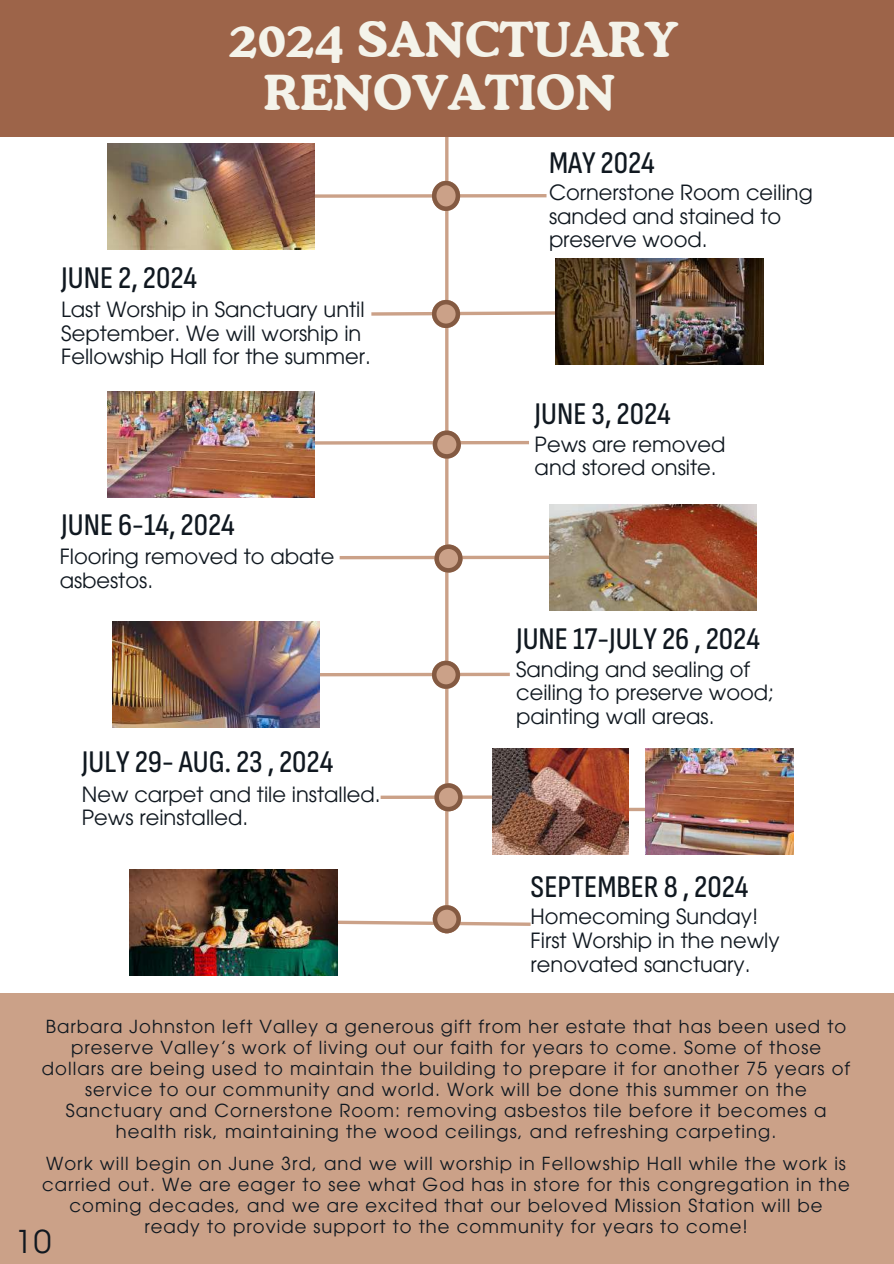
<style>
.page{position:relative;width:894px;height:1264px;background:#fff}
.page>*{position:absolute;margin:0;border:0;box-sizing:border-box;transform-origin:0 0}
.t1{font:700 48px/52.8px "Cooper BT";color:#f4f3ea;text-align:center}
.t2{font:500 31.5px "Sofia Sans Condensed";color:#101820}
.t3{font:31.5px "ITC Avant Garde Pro";color:#101820}
.t4{font:21px/23.7px "ITC Avant Garde Pro";color:#101820}
.t5{font:18px/21px "ITC Avant Garde Pro";letter-spacing:.06em;color:#101820;text-align:center}
</style>
<div class="page">
<div style="left:0;top:993px;width:893px;height:270px;background:#cba188"></div>
<svg style="left:315px;top:194px;width:231px;height:4px"></svg>
<svg style="left:380px;top:795px;width:112px;height:4px"></svg>
<hr style="left:445px;top:137px;width:3px;height:796px;background:#cba188">
<svg style="left:432px;top:181px;width:28px;height:30px"></svg>
<svg style="left:371px;top:300px;width:393px;height:28px"></svg>
<hr style="left:297px;top:441px;width:232px;height:3px;background:#cba188">
<svg style="left:432px;top:430px;width:29px;height:28px"></svg>
<svg style="left:339px;top:555px;width:210px;height:4px"></svg>
<svg style="left:434px;top:544px;width:28px;height:28px"></svg>
<svg style="left:320px;top:672px;width:189px;height:4px"></svg>
<svg style="left:432px;top:660px;width:28px;height:29px"></svg>
<svg style="left:434px;top:783px;width:28px;height:28px"></svg>
<svg style="left:337px;top:905px;width:194px;height:28px"></svg>
<div style="left:0;top:0;width:893px;height:137px;background:#9d6449"></div>
<img style="left:107px;top:143px;width:207px;height:106px">
<img style="left:555px;top:259px;width:207px;height:106px">
<img style="left:107px;top:392px;width:207px;height:105px">
<svg style="left:628px;top:807px;width:17px;height:4px"></svg>
<img style="left:492px;top:749px;width:136px;height:105px">
<img style="left:645px;top:749px;width:148px;height:105px">
<img style="left:130px;top:869px;width:207px;height:106px">
<img style="left:549px;top:504px;width:207px;height:106px">
<img style="left:113px;top:621px;width:207px;height:106px">
<h1 class="t1" style="left:229px;top:13px;width:450px">2024 SANCTUARY<br>RENOVATION</h1>
<h2 class="t2" style="left:549px;top:145px;width:107px">MAY 2024</h2>
<h2 class="t2" style="left:61px;top:260px;width:137px">JUNE 2, 2024</h2>
<p class="t4" style="left:61px;top:297px;width:311px">Last Worship in Sanctuary until<br>September. We will worship in<br>Fellowship Hall for the summer.</p>
<h2 class="t2" style="left:61px;top:507px;width:175px">JUNE 6-14, 2024</h2>
<p class="t4" style="left:60px;top:544px;width:276px">Flooring removed to abate asbestos.</p>
<h2 class="t2" style="left:82px;top:744px;width:253px">JULY 29- AUG. 23 , 2024</h2>
<p class="t4" style="left:82px;top:781px;width:300px">New carpet and tile installed.<br>Pews reinstalled.</p>
<p class="t4" style="left:549px;top:180px;width:265px">Cornerstone Room ceiling sanded and stained to preserve wood.</p>
<h2 class="t2" style="left:534px;top:396px;width:138px">JUNE 3, 2024</h2>
<p class="t4" style="left:534px;top:432px;width:192px">Pews are removed and stored onsite.</p>
<h2 class="t2" style="left:516px;top:621px;width:245px">JUNE 17-JULY 26 , 2024</h2>
<p class="t4" style="left:516px;top:656px;width:259px">Sanding and sealing of ceiling to preserve wood; painting wall areas.</p>
<h2 class="t2" style="left:530px;top:868px;width:219px">SEPTEMBER 8 , 2024</h2>
<p class="t4" style="left:530px;top:904px;width:250px">Homecoming Sunday!<br>First Worship in the newly renovated sanctuary.</p>
<p class="t5" style="left:42px;top:1016px;width:809px">Barbara Johnston left Valley a generous gift from her estate that has been used to preserve Valley’s work of living out our faith for years to come. Some of those dollars are being used to maintain the building to prepare it for another 75 years of service to our community and world. Work will be done this summer on the Sanctuary and Cornerstone Room: removing asbestos tile before it becomes a health risk, maintaining the wood ceilings, and refreshing carpeting.</p>
<p class="t5" style="left:42px;top:1152px;width:808px">Work will begin on June 3rd, and we will worship in Fellowship Hall while the work is carried out. We are eager to see what God has in store for this congregation in the coming decades, and we are excited that our beloved Mission Station will be ready to provide support to the community for years to come!</p>
<h2 class="t3" style="left:5px;top:1222px;width:38px">10</h2>
</div>
